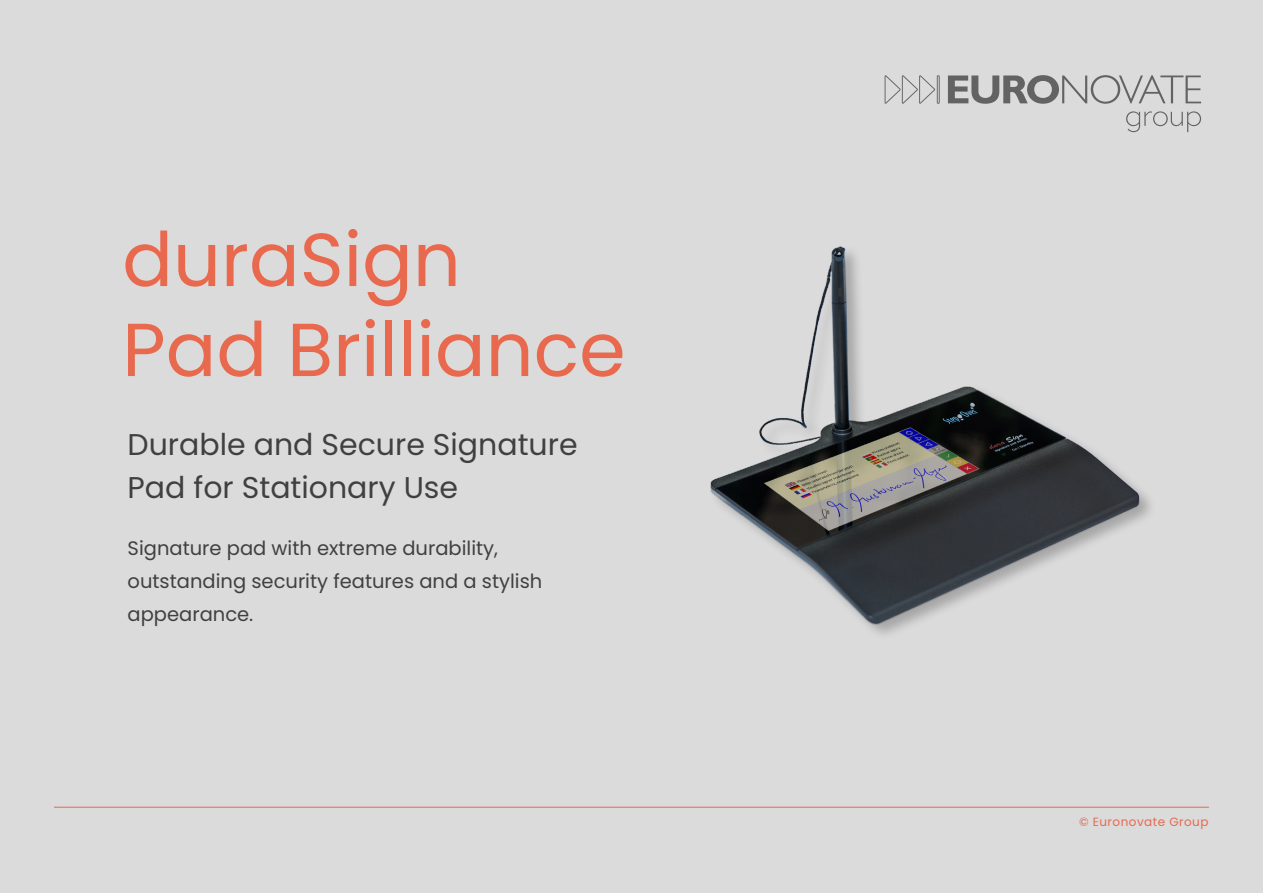
<style>
.page{position:relative;width:1263px;height:893px;background:#dbdbdb}
.page>*{position:absolute;margin:0;border:0;box-sizing:border-box;transform-origin:0 0}
.t1{font:75px/90px "Poppins";color:#e8694d}
.t2{font:30px/43.2px "Poppins";color:#3f413f}
.t3{font:19.5px/33px "Poppins";color:#3f413f}
.t4{font:12px "Poppins";letter-spacing:.04em;color:#e8694d}
</style>
<div class="page">
<hr style="left:54px;top:807px;width:1155px;height:1px;background:#e8694d">
<img style="left:710px;top:246px;width:441px;height:388px">
<svg style="left:884px;top:75px;width:317px;height:57px"></svg>
<h1 class="t1" style="left:122px;top:215px;width:505px">duraSign<br>Pad Brilliance</h1>
<h2 class="t2" style="left:128px;top:423px;width:452px">Durable and Secure Signature<br>Pad for Stationary Use</h2>
<p class="t3" style="left:128px;top:531px;width:416px">Signature pad with extreme durability, outstanding security features and a stylish appearance.</p>
<p class="t4" style="left:1079px;top:815px;width:131px">© Euronovate Group</p>
</div>
